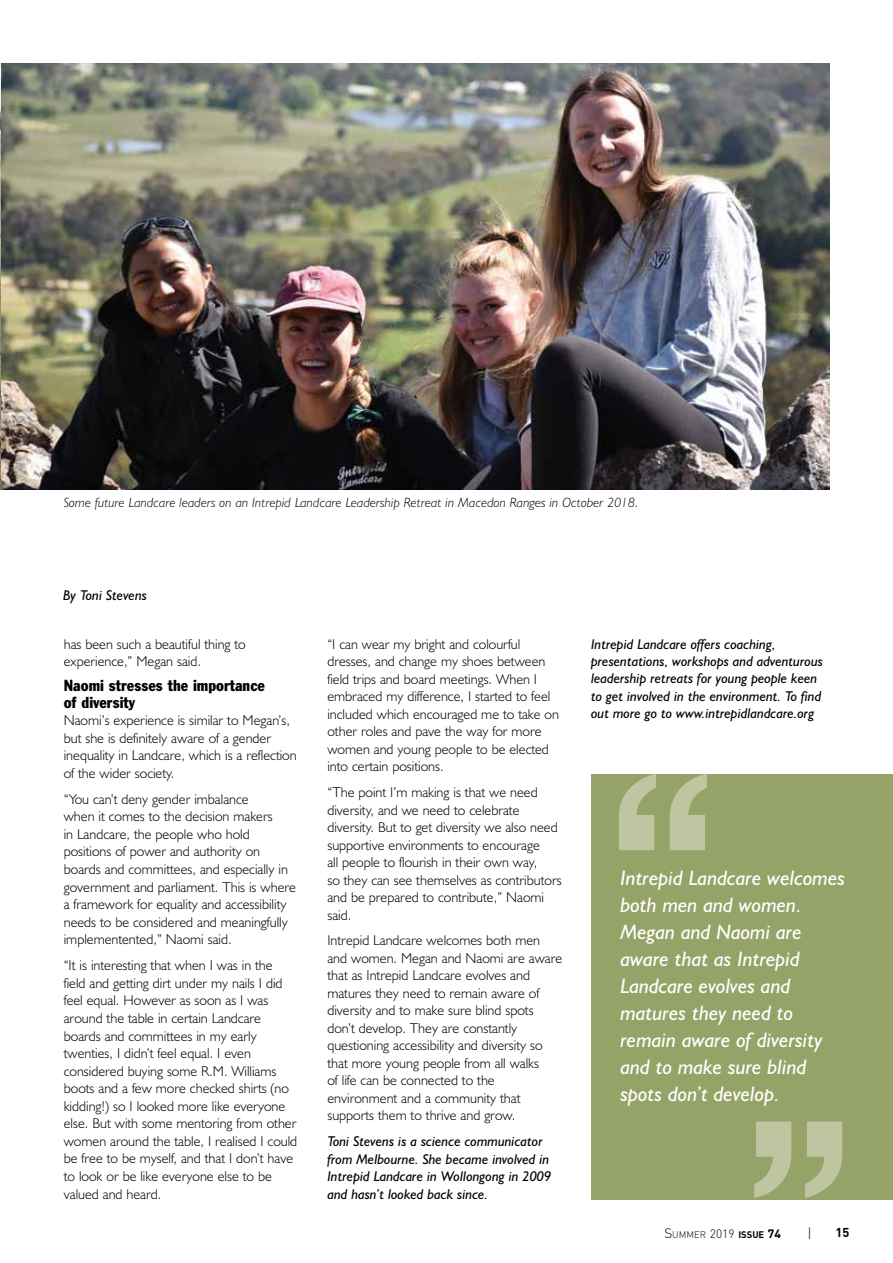
<style>
.page{position:relative;width:893px;height:1263px;background:#fff}
.page>*{position:absolute;margin:0;border:0;box-sizing:border-box;transform-origin:0 0}
.t1{font:italic 21px/27px "Humanist 521 BT";color:#fff}
.t2{font:condensed 15.75px/16.5px "Franklin Gothic BT";color:#000}
.t3{font:300 14.25px/17.5px "Humanist 521 BT";color:#000}
.t4{font:italic 14.25px/17.2px "Humanist 521 BT";color:#000}
.t5{font:italic 300 13.5px "Humanist 521 BT";letter-spacing:.01em;color:#000}
.t6{font:300 13.5px "DIN";color:#000}
.t7{font:700 12.75px "DIN";color:#000}
.t8{font:300 9.45px "DIN";color:#000}
.s1{font-size:13.5px}
.s2{font-size:12px}
.s3{font-weight:700}
.s4{font-weight:700;font-size:12px}
</style>
<div class="page">
<img style="left:0;top:64px;width:829px;height:425px">
<div style="left:591px;top:774px;width:302px;height:425px;background:#96a368"></div>
<svg style="left:619px;top:774px;width:88px;height:76px"></svg>
<svg style="left:754px;top:1121px;width:88px;height:77px"></svg>
<p class="t5" style="left:64px;top:494px;width:576px">Some future Landcare leaders on an Intrepid Landcare Leadership Retreat in Macedon Ranges in October 2018.</p>
<p class="t4" style="left:63px;top:586px;width:85px">By Toni Stevens</p>
<p class="t3" style="left:64px;top:635px;width:184px">has been such a beautiful thing to experience,” Megan said.</p>
<p class="t2" style="left:64px;top:677px;width:203px">Naomi stresses the importance of diversity</p>
<p class="t3" style="left:64px;top:711px;width:234px">Naomi’s experience is similar to Megan’s, but she is definitely aware of a gender inequality in Landcare, which is a reflection of the wider society.</p>
<p class="t3" style="left:64px;top:790px;width:234px">“You can’t deny gender imbalance<br>when it comes to the decision makers<br>in Landcare, the people who hold positions of power and authority on boards and committees, and especially in government and parliament. This is where a framework for equality and accessibility needs to be considered and meaningfully implementented,” Naomi said.</p>
<p class="t3" style="left:64px;top:956px;width:235px">“It is interesting that when I was in the field and getting dirt under my nails I did feel equal. However as soon as I was around the table in certain Landcare boards and committees in my early twenties, I didn’t feel equal. I even considered buying some R.M. Williams boots and a few more checked shirts (no kidding!) so I looked more like everyone else. But with some mentoring from other women around the table, I realised I could be free to be myself, and that I don’t have to look or be like everyone else to be valued and heard.</p>
<p class="t3" style="left:327px;top:635px;width:233px">“I can wear my bright and colourful dresses, and change my shoes between field trips and board meetings. When I embraced my difference, I started to feel included which encouraged me to take on other roles and pave the way for more women and young people to be elected into certain positions.</p>
<p class="t3" style="left:327px;top:783px;width:236px">“The point I’m making is that we need diversity, and we need to celebrate diversity. But to get diversity we also need supportive environments to encourage<br>all people to flourish in their own way,<br>so they can see themselves as contributors and be prepared to contribute,” Naomi said.</p>
<p class="t3" style="left:327px;top:932px;width:236px">Intrepid Landcare welcomes both men and women. Megan and Naomi are aware that as Intrepid Landcare evolves and matures they need to remain aware of diversity and to make sure blind spots don’t develop. They are constantly questioning accessibility and diversity so that more young people from all walks<br>of life can be connected to the environment and a community that supports them to thrive and grow.</p>
<p class="t4" style="left:327px;top:1132px;width:225px">Toni Stevens is a science communicator from Melbourne. She became involved in Intrepid Landcare in Wollongong in 2009 and hasn’t looked back since.</p>
<p class="t4" style="left:591px;top:635px;width:233px">Intrepid Landcare offers coaching, presentations, workshops and adventurous leadership retreats for young people keen to get involved in the environment. To find out more go to www.intrepidlandcare.org</p>
<h1 class="t1" style="left:620px;top:864px;width:226px">Intrepid Landcare welcomes both men and women.<br>Megan and Naomi are aware that as Intrepid<br>Landcare evolves and matures they need to remain aware of diversity and to make sure blind spots don’t develop.</h1>
<p class="t8" style="left:664px;top:1228px;width:118px"><span class="s1">S</span>UMMER <span class="s2">2019</span> <span class="s3">ISSUE</span> <span class="s4">74</span></p>
<p class="t6" style="left:807px;top:1224px;width:6px">|</p>
<p class="t7" style="left:836px;top:1224px;width:15px">15</p>
</div>
